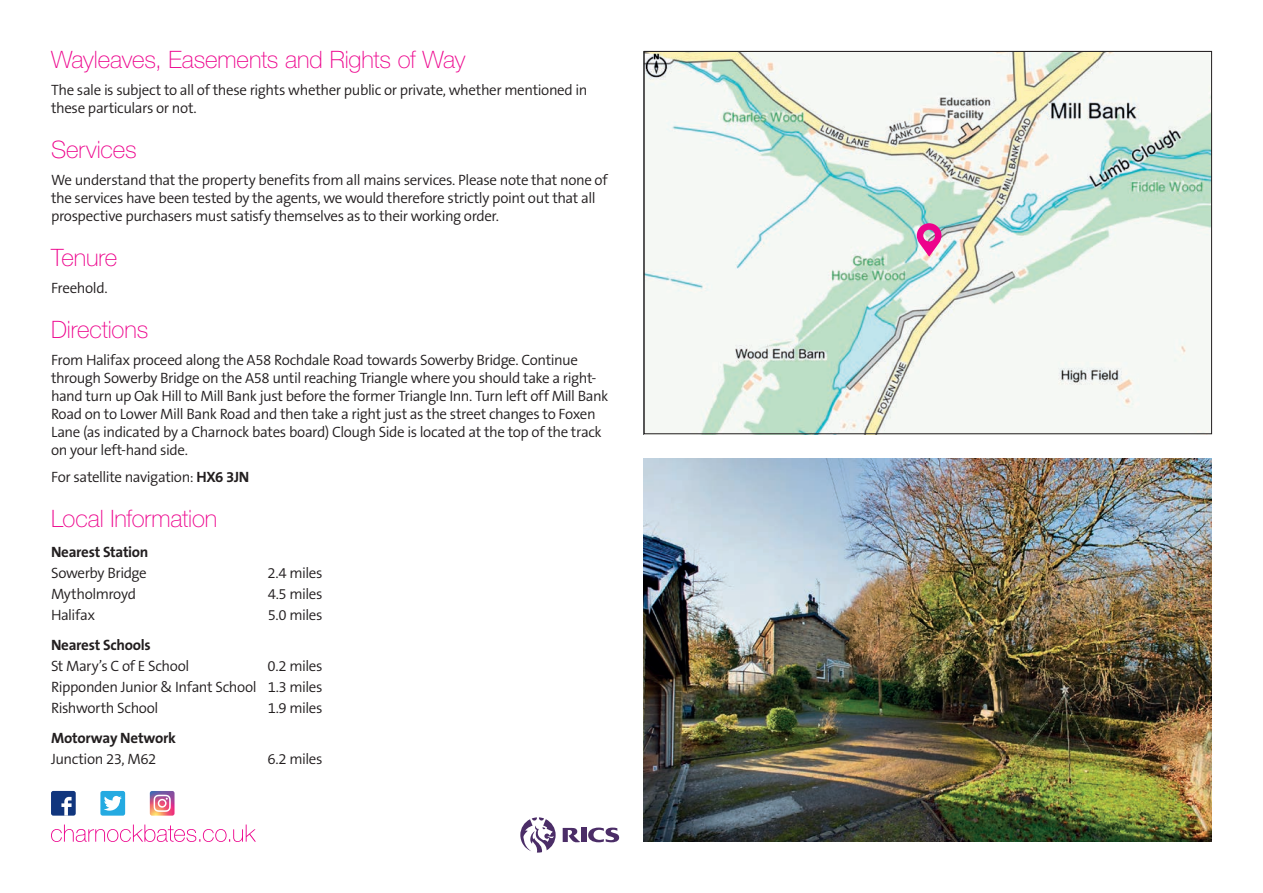
<style>
.page{position:relative;width:1263px;height:893px;background:#fff}
.page>*{position:absolute;margin:0;border:0;box-sizing:border-box;transform-origin:0 0}
.t1{font:100 24px "Helvetica Neue LT Std";letter-spacing:-.005em;color:#ed028c}
.t2{font:300 15px/18px "The Sans B4";letter-spacing:-.025em;color:#231f20}
.t3{font:700 15px "The Sans B7";letter-spacing:-.02em;color:#231f20}
.s1{font-family:"The Sans B7";font-weight:700}
</style>
<div class="page">
<svg style="left:588px;top:828px;width:31px;height:14px"></svg>
<div style="left:581px;top:828px;width:6px;height:14px;background:#4b2d67"></div>
<svg style="left:563px;top:828px;width:17px;height:14px"></svg>
<svg style="left:520px;top:817px;width:36px;height:36px"></svg>
<svg style="left:51px;top:824px;width:205px;height:18px"></svg>
<div style="left:100px;top:791px;width:25px;height:25px;background:#24aae1;border-radius:2px"></div>
<svg style="left:104px;top:796px;width:18px;height:15px"></svg>
<div style="left:51px;top:791px;width:25px;height:25px;background:#11367e;border-radius:2px"></div>
<svg style="left:61px;top:797px;width:11px;height:19px"></svg>
<img style="left:150px;top:791px;width:25px;height:25px">
<svg style="left:154px;top:795px;width:17px;height:17px"></svg>
<img style="left:646px;top:53px;width:564px;height:379px">
<svg style="left:917px;top:223px;width:24px;height:34px"></svg>
<img style="left:644px;top:459px;width:568px;height:383px">
<h1 class="t1" style="left:51px;top:46px;width:416px">Wayleaves, Easements and Rights of Way</h1>
<p class="t2" style="left:51px;top:82px;width:538px">The sale is subject to all of these rights whether public or private, whether mentioned in these particulars or not.</p>
<h1 class="t1" style="left:51px;top:136px;width:87px">Services</h1>
<p class="t2" style="left:51px;top:172px;width:558px">We understand that the property benefits from all mains services. Please note that none of the services have been tested by the agents, we would therefore strictly point out that all prospective purchasers must satisfy themselves as to their working order.</p>
<h1 class="t1" style="left:51px;top:244px;width:68px">Tenure</h1>
<p class="t2" style="left:51px;top:280px;width:58px">Freehold.</p>
<h1 class="t1" style="left:51px;top:316px;width:99px">Directions</h1>
<p class="t2" style="left:51px;top:352px;width:559px">From Halifax proceed along the A58 Rochdale Road towards Sowerby Bridge. Continue through Sowerby Bridge on the A58 until reaching Triangle where you should take a right&shy;hand turn up Oak Hill to Mill Bank just before the former Triangle Inn. Turn left off Mill Bank Road on to Lower Mill Bank Road and then take a right just as the street changes to Foxen Lane (as indicated by a Charnock bates board) Clough Side is located at the top of the track on your left-hand side.</p>
<p class="t2" style="left:51px;top:469px;width:200px">For satellite navigation: <span class="s1">HX6 3JN</span></p>
<h1 class="t1" style="left:51px;top:505px;width:168px">Local Information</h1>
<p class="t3" style="left:51px;top:544px;width:99px">Nearest Station</p>
<p class="t2" style="left:51px;top:565px;width:97px">Sowerby Bridge</p>
<p class="t2" style="left:268px;top:565px;width:56px">2.4 miles</p>
<p class="t2" style="left:51px;top:586px;width:86px">Mytholmroyd</p>
<p class="t2" style="left:268px;top:586px;width:56px">4.5 miles</p>
<p class="t2" style="left:51px;top:607px;width:46px">Halifax</p>
<p class="t2" style="left:268px;top:607px;width:56px">5.0 miles</p>
<p class="t3" style="left:51px;top:637px;width:101px">Nearest Schools</p>
<p class="t2" style="left:51px;top:658px;width:140px">St Mary’s C of E School</p>
<p class="t2" style="left:51px;top:657px;width:273px;line-height:21px;text-align:justify;text-indent:217px">0.2 miles Ripponden Junior &amp; Infant School 1.3 miles Rishworth School</p>
<p class="t2" style="left:268px;top:700px;width:56px">1.9 miles</p>
<p class="t3" style="left:51px;top:730px;width:127px">Motorway Network</p>
<p class="t2" style="left:51px;top:751px;width:107px">Junction 23, M62</p>
<p class="t2" style="left:267px;top:751px;width:57px">6.2 miles</p>
</div>
